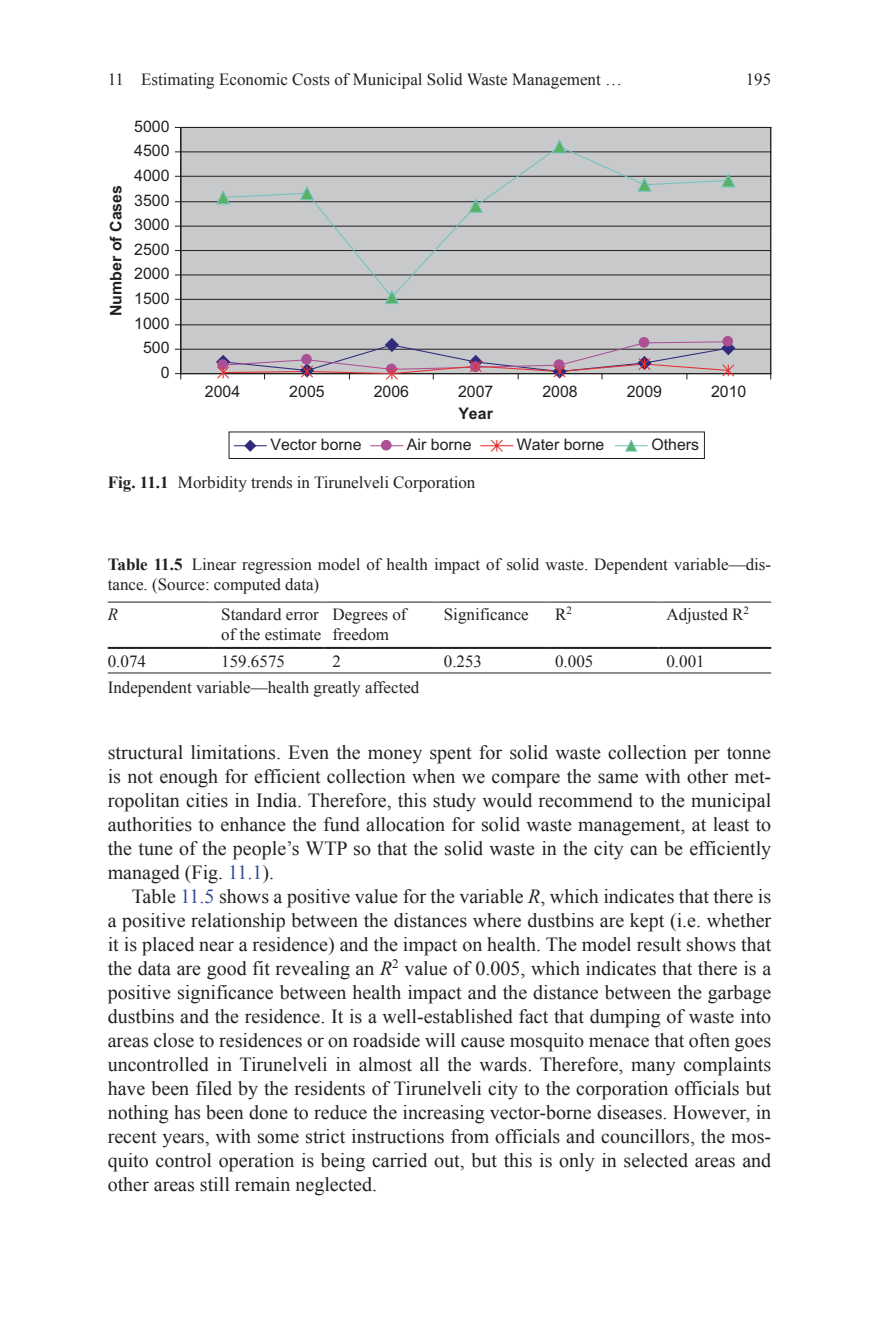
<style>
.page{position:relative;width:879px;height:1333px;background:#fff}
.page>*{position:absolute;margin:0;border:0;box-sizing:border-box;transform-origin:0 0}
.t1{font:20px/24px "Times New Roman";color:#231f20;text-align:justify}
.t2{font:17px/20px "Times New Roman";color:#231f20}
.t3{font:italic 17px "Times New Roman";color:#231f20}
.t4{font:16px "Arial";color:#231f20}
.t5{font:700 16px "Arial";color:#231f20}
.s1{font-weight:700}
.s2{color:#324a97}
.s3{font-style:italic}
</style>
<div class="page">
<hr style="left:108px;top:601px;width:105px;height:1px;background:#231f20">
<hr style="left:108px;top:647px;width:105px;height:2px;background:#231f20">
<hr style="left:213px;top:601px;width:111px;height:1px;background:#231f20">
<hr style="left:213px;top:647px;width:111px;height:2px;background:#231f20">
<hr style="left:324px;top:601px;width:112px;height:1px;background:#231f20">
<hr style="left:324px;top:647px;width:112px;height:2px;background:#231f20">
<hr style="left:436px;top:601px;width:111px;height:1px;background:#231f20">
<hr style="left:436px;top:647px;width:111px;height:2px;background:#231f20">
<hr style="left:547px;top:601px;width:111px;height:1px;background:#231f20">
<hr style="left:547px;top:647px;width:111px;height:2px;background:#231f20">
<hr style="left:658px;top:601px;width:113px;height:1px;background:#231f20">
<hr style="left:658px;top:647px;width:113px;height:2px;background:#231f20">
<hr style="left:108px;top:672px;width:105px;height:1px;background:#231f20">
<hr style="left:213px;top:672px;width:111px;height:1px;background:#231f20">
<hr style="left:324px;top:672px;width:112px;height:1px;background:#231f20">
<hr style="left:436px;top:672px;width:111px;height:1px;background:#231f20">
<hr style="left:547px;top:672px;width:111px;height:1px;background:#231f20">
<hr style="left:658px;top:672px;width:113px;height:1px;background:#231f20">
<div style="left:181px;top:127px;width:590px;height:246px;background:#c8c9cb"></div>
<hr style="left:181px;top:349px;width:590px;height:1px;background:#231f20">
<hr style="left:181px;top:324px;width:590px;height:1px;background:#231f20">
<hr style="left:181px;top:299px;width:590px;height:1px;background:#231f20">
<hr style="left:181px;top:274px;width:590px;height:1px;background:#231f20">
<hr style="left:181px;top:250px;width:590px;height:1px;background:#231f20">
<hr style="left:181px;top:226px;width:590px;height:1px;background:#231f20">
<hr style="left:181px;top:201px;width:590px;height:1px;background:#231f20">
<hr style="left:181px;top:176px;width:590px;height:1px;background:#231f20">
<hr style="left:181px;top:151px;width:590px;height:1px;background:#231f20">
<hr style="left:181px;top:127px;width:590px;height:1px;background:#231f20">
<hr style="left:770px;top:127px;width:1px;height:246px;background:#231f20">
<hr style="left:180px;top:127px;width:1px;height:246px;background:#231f20">
<hr style="left:181px;top:373px;width:590px;height:1px;background:#231f20">
<svg style="left:175px;top:373px;width:6px;height:6px"></svg>
<svg style="left:222px;top:149px;width:507px;height:150px"></svg>
<div style="left:722px;top:336px;width:11px;height:10px;border:1px solid #ac5095;border-radius:50%"></div>
<svg style="left:215px;top:337px;width:521px;height:43px"></svg>
<svg style="left:215px;top:190px;width:16px;height:15px"></svg>
<svg style="left:299px;top:185px;width:16px;height:16px"></svg>
<svg style="left:384px;top:289px;width:16px;height:15px"></svg>
<svg style="left:468px;top:198px;width:16px;height:15px"></svg>
<svg style="left:551px;top:139px;width:16px;height:15px"></svg>
<svg style="left:636px;top:177px;width:16px;height:15px"></svg>
<svg style="left:720px;top:173px;width:16px;height:15px"></svg>
<div style="left:229px;top:431px;width:476px;height:28px;background:#fff;border:1px solid #231f20"></div>
<hr style="left:234px;top:445px;width:32px;height:1px;background:#302a7c">
<svg style="left:243px;top:439px;width:14px;height:13px"></svg>
<hr style="left:371px;top:445px;width:32px;height:1px;background:#ac5095">
<div style="left:381px;top:440px;width:10px;height:10px;background:#ac5095;border-radius:50%"></div>
<div style="left:381px;top:440px;width:10px;height:10px;border:1px solid #ac5095;border-radius:50%"></div>
<svg style="left:480px;top:439px;width:34px;height:13px"></svg>
<hr style="left:615px;top:445px;width:32px;height:1px;background:#71c3c0">
<svg style="left:624px;top:439px;width:14px;height:13px"></svg>
<p class="t2" style="left:108px;top:69px;width:516px">11 Estimating Economic Costs of Municipal Solid Waste Management …</p>
<p class="t2" style="left:746px;top:69px;width:27px">195</p>
<p class="t4" style="left:134px;top:116px;width:37px">5000</p>
<p class="t4" style="left:134px;top:140px;width:37px">4500</p>
<p class="t5" style="left:105px;top:316px;width:132px;rotate:-90deg">Number of Cases</p>
<p class="t4" style="left:134px;top:164px;width:37px">4000</p>
<p class="t4" style="left:134px;top:190px;width:37px">3500</p>
<p class="t4" style="left:134px;top:214px;width:37px">3000</p>
<p class="t4" style="left:134px;top:239px;width:37px">2500</p>
<p class="t4" style="left:134px;top:263px;width:37px">2000</p>
<p class="t4" style="left:134px;top:287px;width:37px">1500</p>
<p class="t4" style="left:134px;top:313px;width:37px">1000</p>
<p class="t4" style="left:143px;top:337px;width:28px">500</p>
<p class="t4" style="left:161px;top:362px;width:10px">0</p>
<p class="t4" style="left:205px;top:381px;width:37px">2004</p>
<p class="t4" style="left:289px;top:381px;width:37px">2005</p>
<p class="t4" style="left:374px;top:381px;width:37px">2006</p>
<p class="t4" style="left:458px;top:381px;width:37px">2007</p>
<p class="t4" style="left:542px;top:381px;width:37px">2008</p>
<p class="t4" style="left:627px;top:381px;width:37px">2009</p>
<p class="t4" style="left:711px;top:381px;width:37px">2010</p>
<p class="t5" style="left:458px;top:403px;width:36px">Year</p>
<p class="t4" style="left:270px;top:434px;width:93px">Vector borne</p>
<p class="t4" style="left:407px;top:434px;width:66px">Air borne</p>
<p class="t4" style="left:517px;top:434px;width:89px">Water borne</p>
<p class="t4" style="left:651px;top:434px;width:49px">Others</p>
<p class="t2" style="left:108px;top:471px;width:369px"><span class="s1">Fig. 11.1</span> Morbidity trends in Tirunelveli Corporation</p>
<p class="t2" style="left:108px;top:554px;width:665px"><span class="s1">Table 11.5</span> Linear regression model of health impact of solid waste. Dependent variable—dis&shy;tance. (Source: computed data)</p>
<p class="t3" style="left:108px;top:602px;width:12px">R</p>
<p class="t2" style="left:221px;top:604px;width:102px">Standard error of the estimate</p>
<p class="t2" style="left:332px;top:604px;width:76px">Degrees of freedom</p>
<p class="t2" style="left:444px;top:604px;width:86px">Significance</p>
<p class="t2" style="left:555px;top:604px;width:18px">R<sup>2</sup></p>
<p class="t2" style="left:666px;top:604px;width:84px">Adjusted R<sup>2</sup></p>
<p class="t2" style="left:108px;top:650px;width:40px">0.074</p>
<p class="t2" style="left:221px;top:650px;width:65px">159.6575</p>
<p class="t2" style="left:332px;top:650px;width:10px">2</p>
<p class="t2" style="left:444px;top:650px;width:40px">0.253</p>
<p class="t2" style="left:555px;top:650px;width:40px">0.005</p>
<p class="t2" style="left:666px;top:650px;width:40px">0.001</p>
<p class="t2" style="left:108px;top:676px;width:313px">Independent variable—health greatly affected</p>
<p class="t1" style="left:108px;top:739px;width:665px">structural limitations. Even the money spent for solid waste collection per tonne is not enough for efficient collection when we compare the same with other met&shy;ropolitan cities in India. Therefore, this study would recommend to the municipal authorities to enhance the fund allocation for solid waste management, at least to the tune of the people’s WTP so that the solid waste in the city can be efficiently managed (Fig. <span class="s2">11.1</span>).</p>
<p class="t1" style="left:108px;top:883px;width:665px;text-indent:24px">Table <span class="s2">11.5</span> shows a positive value for the variable <span class="s3">R</span>, which indicates that there is a positive relationship between the distances where dustbins are kept (i.e. whether it is placed near a residence) and the impact on health. The model result shows that the data are good fit revealing an <span class="s3">R</span><sup>2</sup> value of 0.005, which indicates that there is a positive significance between health impact and the distance between the garbage dustbins and the residence. It is a well-established fact that dumping of waste into areas close to residences or on roadside will cause mosquito menace that often goes uncontrolled in Tirunelveli in almost all the wards. Therefore, many complaints have been filed by the residents of Tirunelveli city to the corporation officials but nothing has been done to reduce the increasing vector-borne diseases. However, in recent years, with some strict instructions from officials and councillors, the mos&shy;quito control operation is being carried out, but this is only in selected areas and other areas still remain neglected.</p>
</div>
